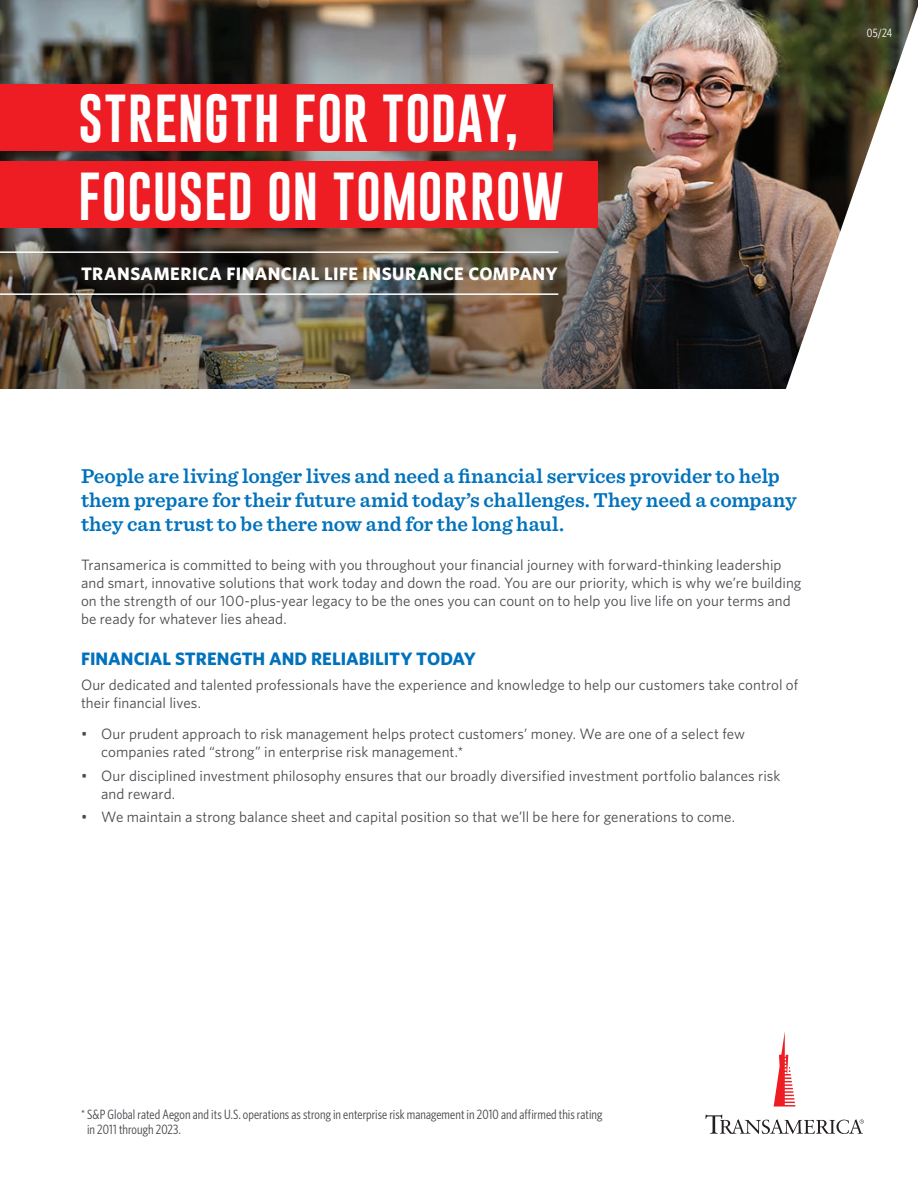
<style>
.page{position:relative;width:918px;height:1188px;background:#fff}
.page>*{position:absolute;margin:0;border:0;box-sizing:border-box;transform-origin:0 0}
.t1{font:49.5px/77.8px "Gobold";letter-spacing:.015em;color:#fff}
.t2{font:600 21px/24px "Sentinel";color:#0072bc}
.t3{font:700 18px "Whitney";letter-spacing:.02em;color:#fff}
.t4{font:700 18px "Whitney";color:#0072bc}
.t5{font:15px/18px "Whitney";letter-spacing:.005em;color:#474a4e}
.t6{font:13.5px/15px "Whitney Condensed";letter-spacing:.005em;color:#474a4e}
.t7{font:12px "Whitney Condensed";color:#fff}
</style>
<div class="page">
<img style="left:0;top:0;width:918px;height:145px">
<img style="left:0;top:145px;width:773px;height:244px">
<hr style="left:0;top:251px;width:558px;height:2px;background:#fff">
<hr style="left:0;top:293px;width:558px;height:2px;background:#fff">
<div style="left:0;top:85px;width:553px;height:66px;background:#ee1d23"></div>
<div style="left:0;top:161px;width:597px;height:66px;background:#ee1d23"></div>
<svg style="left:705px;top:1115px;width:159px;height:19px"></svg>
<svg style="left:774px;top:1032px;width:21px;height:75px"></svg>
<svg style="left:773px;top:6px;width:145px;height:383px"></svg>
<h1 class="t1" style="left:78px;top:79px;width:487px">STRENGTH FOR TODAY,<br>FOCUSED ON TOMORROW</h1>
<p class="t3" style="left:81px;top:262px;width:478px">TRANSAMERICA FINANCIAL LIFE INSURANCE COMPANY</p>
<p class="t7" style="left:867px;top:25px;width:27px">05/24</p>
<h2 class="t2" style="left:81px;top:463px;width:717px">People are living longer lives and need a financial services provider to help them prepare for their future amid today’s challenges. They need a company they can trust to be there now and for the long haul.</h2>
<p class="t5" style="left:81px;top:555px;width:722px">Transamerica is committed to being with you throughout your financial journey with forward-thinking leadership and smart, innovative solutions that work today and down the road. You are our priority, which is why we’re building on the strength of our 100-plus-year legacy to be the ones you can count on to help you live life on your terms and be ready for whatever lies ahead.</p>
<p class="t4" style="left:81px;top:646px;width:396px">FINANCIAL STRENGTH AND RELIABILITY TODAY</p>
<p class="t5" style="left:81px;top:675px;width:719px">Our dedicated and talented professionals have the experience and knowledge to help our customers take control of their financial lives.</p>
<p class="t5" style="left:101px;top:725px;width:645px;text-indent:-20px">• Our prudent approach to risk management helps protect customers’ money. We are one of a select few companies rated “strong” in enterprise risk management.*</p>
<p class="t5" style="left:101px;top:766px;width:681px;text-indent:-20px">• Our disciplined investment philosophy ensures that our broadly diversified investment portfolio balances risk and reward.</p>
<p class="t5" style="left:81px;top:807px;width:656px">• We maintain a strong balance sheet and capital position so that we’ll be here for generations to come.</p>
<p class="t6" style="left:87px;top:1106px;width:517px;text-indent:-6px">* S&amp;P Global rated Aegon and its U.S. operations as strong in enterprise risk management in 2010 and affirmed this rating in 2011 through 2023.</p>
</div>
